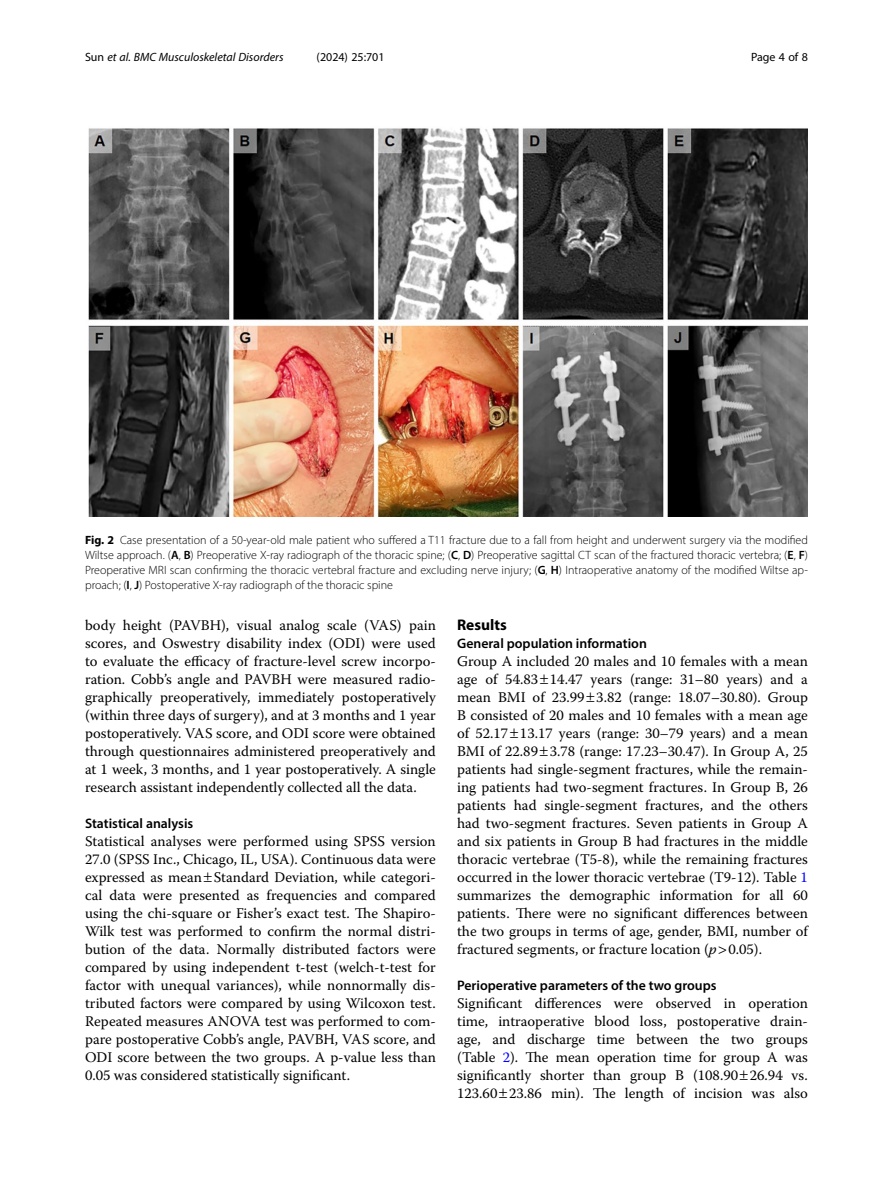
<style>
.page{position:relative;width:893px;height:1191px;background:#fff}
.page>*{position:absolute;margin:0;border:0;box-sizing:border-box;transform-origin:0 0}
.Head_1{font:700 15.45px "Myriad Pro";color:#000}
.Body_Text{font:14.7px/18px "Warnock Pro";color:#000;text-align:justify}
.Head_2{font:600 13.8px "Myriad Pro";color:#000}
.Head_2_After_1{font:600 13.8px "Myriad Pro";color:#000}
.Figure_Caption{font:300 12px/15px "Myriad Pro";color:#000;text-align:justify}
.t1{font:italic 12px "Myriad Pro";color:#000}
.t2{font:12px "Myriad Pro";color:#000}
.s1{font-style:normal}
.s2{font-weight:700}
.s3{font-weight:600}
.s4{color:#00f}
.s5{font-style:italic}
</style>
<div class="page">
<img style="left:88px;top:128px;width:720px;height:389px">
<p class="t1" style="left:85px;top:50px;width:200px"><span class="s1">Sun</span> et al. BMC Musculoskeletal Disorders</p>
<p class="t2" style="left:317px;top:50px;width:70px">(2024) 25:701</p>
<p class="t2" style="left:751px;top:50px;width:58px">Page 4 of 8</p>
<p class="Figure_Caption" style="left:85px;top:532px;width:724px"><span class="s2">Fig. 2</span> Case presentation of a 50-year-old male patient who suffered a T11 fracture due to a fall from height and underwent surgery via the modified Wiltse approach. (<span class="s3">A</span>, <span class="s3">B</span>) Preoperative X-ray radiograph of the thoracic spine; (<span class="s3">C</span>, <span class="s3">D</span>) Preoperative sagittal CT scan of the fractured thoracic vertebra; (<span class="s3">E</span>, <span class="s3">F</span>)<br>Preoperative MRI scan confirming the thoracic vertebral fracture and excluding nerve injury; (<span class="s3">G</span>, <span class="s3">H</span>) Intraoperative anatomy of the modified Wiltse ap&shy;proach; (<span class="s3">I</span>, <span class="s3">J</span>) Postoperative X-ray radiograph of the thoracic spine</p>
<p class="Body_Text" style="left:85px;top:616px;width:352px">body height (PAVBH), visual analog scale (VAS) pain scores, and Oswestry disability index (ODI) were used to evaluate the efficacy of fracture-level screw incorpo&shy;ration. Cobb’s angle and PAVBH were measured radio&shy;graphically preoperatively, immediately postoperatively (within three days of surgery), and at 3 months and 1 year postoperatively. VAS score, and ODI score were obtained through questionnaires administered preoperatively and at 1 week, 3 months, and 1 year postoperatively. A single research assistant independently collected all the data.</p>
<p class="Head_2" style="left:85px;top:815px;width:110px">Statistical analysis</p>
<p class="Body_Text" style="left:85px;top:832px;width:352px">Statistical analyses were performed using SPSS version 27.0 (SPSS Inc., Chicago, IL, USA). Continuous data were expressed as mean Standard Deviation, while categori&shy;cal data were presented as frequencies and compared using the chi-square or Fisher’s exact test. The Shapiro-Wilk test was performed to confirm the normal distri&shy;bution of the data. Normally distributed factors were compared by using independent t-test (welch-t-test for factor with unequal variances), while nonnormally dis&shy;tributed factors were compared by using Wilcoxon test.<br>Repeated measures ANOVA test was performed to com&shy;pare postoperative Cobb’s angle, PAVBH, VAS score, and ODI score between the two groups. A p-value less than 0.05 was considered statistically significant.</p>
<p class="Head_1" style="left:457px;top:615px;width:51px">Results</p>
<p class="Head_2_After_1" style="left:457px;top:635px;width:191px">General population information</p>
<p class="Body_Text" style="left:457px;top:652px;width:352px">Group A included 20 males and 10 females with a mean age of 54.83 14.47 years (range: 31–80 years) and a mean BMI of 23.99 3.82 (range: 18.07–30.80). Group B consisted of 20 males and 10 females with a mean age of 52.17 13.17 years (range: 30–79 years) and a mean BMI of 22.89 3.78 (range: 17.23–30.47). In Group A, 25 patients had single-segment fractures, while the remain&shy;ing patients had two-segment fractures. In Group B, 26 patients had single-segment fractures, and the others had two-segment fractures. Seven patients in Group A and six patients in Group B had fractures in the middle thoracic vertebrae (T5-8), while the remaining fractures occurred in the lower thoracic vertebrae (T9-12). Table <span class="s4">1 </span>summarizes the demographic information for all 60 patients. There were no significant differences between the two groups in terms of age, gender, BMI, number of fractured segments, or fracture location (<span class="s5">p</span> 0.05).</p>
<p class="Head_2" style="left:457px;top:977px;width:261px">Perioperative parameters of the two groups</p>
<p class="Body_Text" style="left:457px;top:994px;width:352px">Significant differences were observed in operation time, intraoperative blood loss, postoperative drain&shy;age, and discharge time between the two groups (Table <span class="s4">2</span>). The mean operation time for group A was significantly shorter than group B (108.90 26.94 vs.<br>123.60 23.86 min). The length of incision was also</p>
</div>
